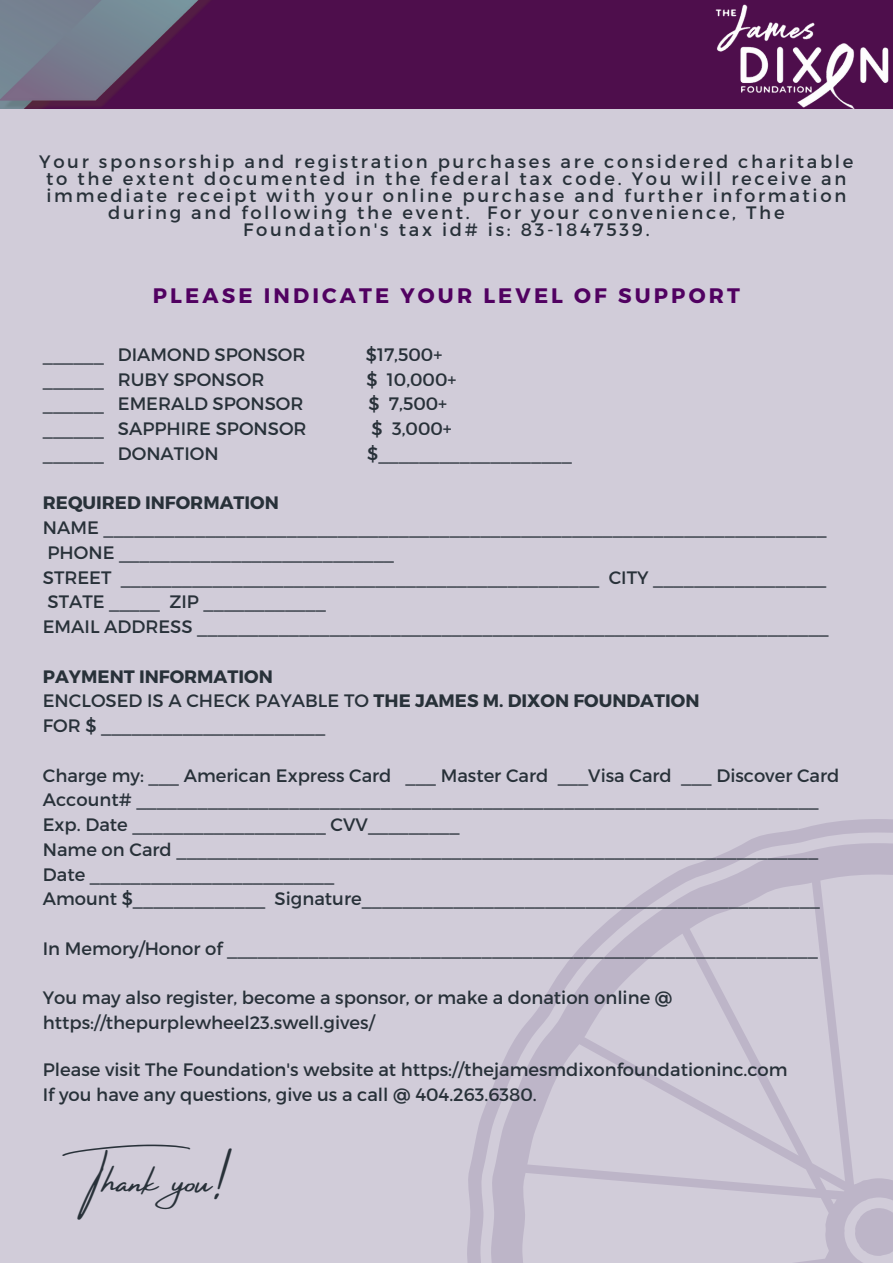
<style>
.page{position:relative;width:893px;height:1264px;background:#fff}
.page>*{position:absolute;margin:0;border:0;box-sizing:border-box;transform-origin:0 0}
.t1{font:39px "Amsterdam Four";color:#283139}
.t2{font:700 21px "Montserrat";letter-spacing:.15em;color:#510161}
.t3{font:18px/24.8px "Montserrat";color:#283139}
.t4{font:18px/16.8px "Montserrat";letter-spacing:.15em;color:#283139;text-align:center}
.t5{font:700 18px "Montserrat";color:#283139}
.s1{font-weight:700}
</style>
<div class="page">
<div style="left:0;top:0;width:892px;height:1262px;background:#d1ccd9"></div>
<div style="left:0;top:0;width:892px;height:109px;background:#4e0e4c"></div>
<img style="left:0;top:0;width:209px;height:109px">
<svg style="left:467px;top:819px;width:425px;height:443px"></svg>
<svg style="left:490px;top:843px;width:402px;height:419px"></svg>
<img style="left:715px;top:4px;width:174px;height:105px">
<p class="t4" style="left:39px;top:153px;width:815px">Your sponsorship and registration purchases are considered charitable to the extent documented in the federal tax code. You will receive an immediate receipt with your online purchase and further information during and following the event. For your convenience, The Foundation's tax id# is: 83-1847539.</p>
<p class="t2" style="left:153px;top:282px;width:588px">PLEASE INDICATE YOUR LEVEL OF SUPPORT</p>
<p class="t3" style="left:43px;top:341px;width:264px">______ DIAMOND SPONSOR</p>
<p class="t3" style="left:366px;top:341px;width:78px">$17,500+</p>
<p class="t3" style="left:43px;top:366px;width:223px">______ RUBY SPONSOR</p>
<p class="t3" style="left:366px;top:366px;width:91px">$ 10,000+</p>
<p class="t3" style="left:43px;top:391px;width:262px">______ EMERALD SPONSOR</p>
<p class="t3" style="left:368px;top:391px;width:80px">$ 7,500+</p>
<p class="t3" style="left:43px;top:415px;width:265px">______ SAPPHIRE SPONSOR</p>
<p class="t3" style="left:371px;top:415px;width:82px">$ 3,000+</p>
<p class="t3" style="left:43px;top:440px;width:177px">______ DONATION</p>
<p class="t3" style="left:367px;top:440px;width:206px">$___________________</p>
<p class="t5" style="left:43px;top:491px;width:237px">REQUIRED INFORMATION</p>
<p class="t3" style="left:43px;top:514px;width:785px">NAME _______________________________________________________________________<br>PHONE ___________________________</p>
<p class="t3" style="left:43px;top:564px;width:785px">STREET _______________________________________________ CITY _________________<br>STATE _____ ZIP ____________</p>
<p class="t3" style="left:43px;top:613px;width:787px">EMAIL ADDRESS ______________________________________________________________</p>
<p class="t5" style="left:43px;top:664px;width:231px">PAYMENT INFORMATION</p>
<p class="t3" style="left:43px;top:687px;width:658px">ENCLOSED IS A CHECK PAYABLE TO <span class="s1">THE JAMES M. DIXON FOUNDATION</span></p>
<p class="t3" style="left:43px;top:712px;width:284px">FOR $ ______________________</p>
<p class="t3" style="left:43px;top:762px;width:798px">Charge my: ___ American Express Card ___ Master Card ___Visa Card ___ Discover Card</p>
<p class="t3" style="left:43px;top:786px;width:777px">Account# ___________________________________________________________________</p>
<p class="t3" style="left:43px;top:811px;width:418px">Exp. Date ___________________ CVV_________</p>
<p class="t3" style="left:43px;top:836px;width:776px">Name on Card _______________________________________________________________<br>Date ________________________</p>
<p class="t3" style="left:43px;top:885px;width:778px">Amount $_____________ Signature_____________________________________________</p>
<p class="t3" style="left:43px;top:935px;width:776px">In Memory/Honor of __________________________________________________________</p>
<p class="t3" style="left:43px;top:984px;width:631px">You may also register, become a sponsor, or make a donation online @ https://thepurplewheel23.swell.gives/</p>
<p class="t3" style="left:43px;top:1056px;width:746px">Please visit The Foundation's website at https://thejamesmdixonfoundationinc.com</p>
<p class="t3" style="left:43px;top:1081px;width:495px">If you have any questions, give us a call @ 404.263.6380.</p>
<p class="t1" style="left:89px;top:1159px;width:132px">Thank you!</p>
</div>
